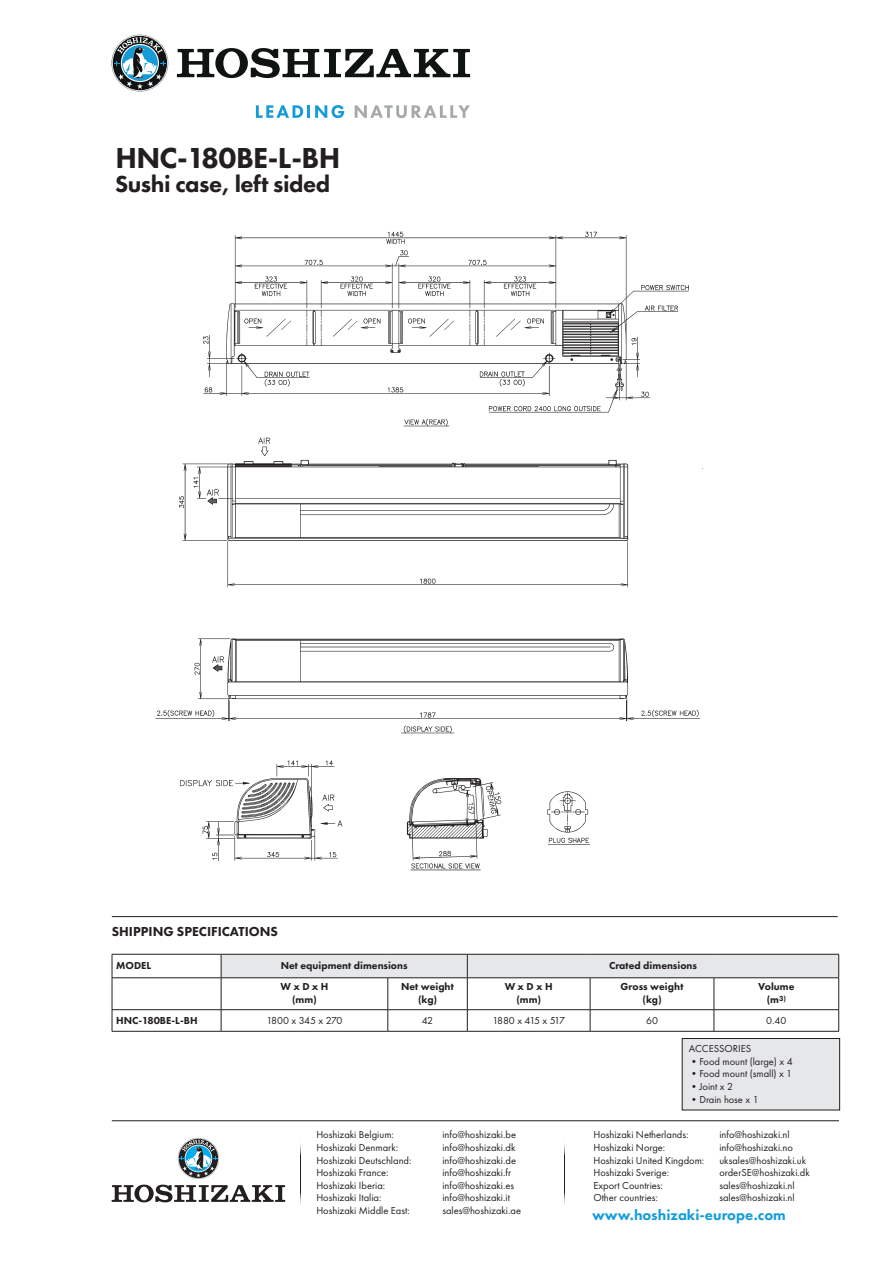
<style>
.page{position:relative;width:893px;height:1263px;background:#fff}
.page>*{position:absolute;margin:0;border:0;box-sizing:border-box;transform-origin:0 0}
.t1{font:800 30px "Futura PT";letter-spacing:-.02em;color:#231f20}
.t2{font:800 24px "Futura PT";letter-spacing:-.02em;color:#231f20}
.t3{font:800 15px "Futura PT";color:#179dd9}
.t4{font:800 13.5px "Futura PT";color:#231f20}
.t5{font:10.5px "Futura PT";color:#231f20}
.t6{font:800 10.5px "Futura PT";color:#231f20}
.t7{font:10.5px "Futura PT";letter-spacing:-.05em;color:#231f20}
.t8{font:10.5px "Futura PT";letter-spacing:-.11em;color:#231f20}
.s1{font-size:7.5px}
</style>
<div class="page">
<hr style="left:112px;top:1120px;width:727px;height:1px;background:#231f20">
<img style="left:300px;top:1143px;width:1px;height:62px">
<img style="left:564px;top:1143px;width:1px;height:62px">
<hr style="left:112px;top:916px;width:726px;height:1px;background:#231f20">
<svg style="left:256px;top:105px;width:88px;height:13px"></svg>
<svg style="left:355px;top:105px;width:115px;height:13px"></svg>
<svg style="left:112px;top:35px;width:56px;height:56px"></svg>
<svg style="left:177px;top:48px;width:293px;height:30px"></svg>
<hr style="left:112px;top:954px;width:109px;height:1px;background:#231f20">
<svg style="left:112px;top:954px;width:1px;height:23px"></svg>
<div style="left:221px;top:954px;width:618px;height:23px;background:#e6e7e9"></div>
<hr style="left:112px;top:977px;width:109px;height:1px;background:#231f20">
<hr style="left:112px;top:978px;width:1px;height:31px;background:#231f20">
<hr style="left:221px;top:977px;width:167px;height:1px;background:#231f20">
<hr style="left:221px;top:978px;width:1px;height:31px;background:#231f20">
<hr style="left:388px;top:977px;width:79px;height:1px;background:#231f20">
<hr style="left:388px;top:978px;width:1px;height:31px;background:#231f20">
<hr style="left:467px;top:977px;width:123px;height:1px;background:#231f20">
<hr style="left:467px;top:978px;width:1px;height:31px;background:#231f20">
<hr style="left:590px;top:977px;width:124px;height:1px;background:#231f20">
<hr style="left:590px;top:978px;width:1px;height:31px;background:#231f20">
<hr style="left:714px;top:977px;width:125px;height:1px;background:#231f20">
<hr style="left:714px;top:978px;width:1px;height:31px;background:#231f20">
<hr style="left:838px;top:978px;width:1px;height:31px;background:#231f20">
<hr style="left:112px;top:1009px;width:109px;height:1px;background:#231f20">
<svg style="left:112px;top:1010px;width:1px;height:21px"></svg>
<hr style="left:221px;top:1009px;width:167px;height:1px;background:#231f20">
<svg style="left:221px;top:1010px;width:1px;height:21px"></svg>
<hr style="left:388px;top:1009px;width:79px;height:1px;background:#231f20">
<svg style="left:388px;top:1010px;width:1px;height:21px"></svg>
<hr style="left:467px;top:1009px;width:123px;height:1px;background:#231f20">
<svg style="left:467px;top:1010px;width:1px;height:21px"></svg>
<hr style="left:590px;top:1009px;width:124px;height:1px;background:#231f20">
<svg style="left:590px;top:1010px;width:1px;height:21px"></svg>
<hr style="left:714px;top:1009px;width:125px;height:1px;background:#231f20">
<svg style="left:714px;top:1010px;width:1px;height:21px"></svg>
<svg style="left:838px;top:1010px;width:1px;height:21px"></svg>
<hr style="left:112px;top:1031px;width:109px;height:1px;background:#231f20">
<hr style="left:221px;top:1031px;width:167px;height:1px;background:#231f20">
<hr style="left:388px;top:1031px;width:79px;height:1px;background:#231f20">
<hr style="left:467px;top:1031px;width:123px;height:1px;background:#231f20">
<hr style="left:590px;top:1031px;width:124px;height:1px;background:#231f20">
<hr style="left:714px;top:1031px;width:125px;height:1px;background:#231f20">
<svg style="left:112px;top:1138px;width:173px;height:64px"></svg>
<div style="left:682px;top:1038px;width:158px;height:72px;background:#e6e7e9"></div>
<div style="left:682px;top:1038px;width:158px;height:72px;border:1px solid #231f20"></div>
<img style="left:155px;top:437px;width:548px;height:296px">
<div style="left:679px;top:632px;width:36px;height:22px;background:#fff"></div>
<img style="left:180px;top:760px;width:322px;height:111px">
<img style="left:547px;top:791px;width:43px;height:54px">
<img style="left:203px;top:231px;width:486px;height:196px">
<p class="t1" style="left:115px;top:139px;width:227px">HNC-180BE-L-BH</p>
<p class="t2" style="left:115px;top:169px;width:217px">Sushi case, left sided</p>
<p class="t4" style="left:112px;top:923px;width:168px">SHIPPING SPECIFICATIONS</p>
<p class="t6" style="left:116px;top:958px;width:36px">MODEL</p>
<p class="t6" style="left:281px;top:958px;width:128px">Net equipment dimensions</p>
<p class="t6" style="left:609px;top:958px;width:89px">Crated dimensions</p>
<p class="t6" style="left:280px;top:980px;width:50px">W x D x H</p>
<p class="t6" style="left:292px;top:992px;width:26px">(mm)</p>
<p class="t6" style="left:401px;top:980px;width:54px">Net weight</p>
<p class="t6" style="left:418px;top:992px;width:21px">(kg)</p>
<p class="t6" style="left:621px;top:980px;width:64px">Gross weight</p>
<p class="t6" style="left:642px;top:992px;width:21px">(kg)</p>
<p class="t6" style="left:505px;top:980px;width:50px">W x D x H</p>
<p class="t6" style="left:516px;top:992px;width:26px">(mm)</p>
<p class="t6" style="left:758px;top:980px;width:38px">Volume</p>
<p class="t6" style="left:767px;top:992px;width:21px">(m<span class="s1">3)</span></p>
<p class="t6" style="left:116px;top:1014px;width:83px">HNC-180BE-L-BH</p>
<p class="t7" style="left:266px;top:1014px;width:77px">1800 x 345 x 270</p>
<p class="t5" style="left:422px;top:1014px;width:13px">42</p>
<p class="t8" style="left:492px;top:1014px;width:74px">1880 x 415 x 517</p>
<p class="t5" style="left:646px;top:1014px;width:13px">60</p>
<p class="t5" style="left:766px;top:1014px;width:22px">0.40</p>
<p class="t5" style="left:316px;top:1128px;width:79px">Hoshizaki Belgium:</p>
<p class="t5" style="left:442px;top:1128px;width:75px">info@hoshizaki.be</p>
<p class="t5" style="left:316px;top:1141px;width:83px">Hoshizaki Denmark:</p>
<p class="t5" style="left:442px;top:1141px;width:75px">info@hoshizaki.dk</p>
<p class="t5" style="left:316px;top:1154px;width:97px">Hoshizaki Deutschland:</p>
<p class="t5" style="left:442px;top:1154px;width:75px">info@hoshizaki.de</p>
<p class="t5" style="left:316px;top:1166px;width:74px">Hoshizaki France:</p>
<p class="t5" style="left:442px;top:1166px;width:70px">info@hoshizaki.fr</p>
<p class="t5" style="left:316px;top:1179px;width:70px">Hoshizaki Iberia:</p>
<p class="t5" style="left:442px;top:1179px;width:73px">info@hoshizaki.es</p>
<p class="t5" style="left:316px;top:1191px;width:67px">Hoshizaki Italia:</p>
<p class="t5" style="left:442px;top:1191px;width:69px">info@hoshizaki.it</p>
<p class="t5" style="left:316px;top:1204px;width:95px">Hoshizaki Middle East:</p>
<p class="t5" style="left:442px;top:1204px;width:80px">sales@hoshizaki.ae</p>
<p class="t5" style="left:689px;top:1042px;width:64px">ACCESSORIES</p>
<p class="t5" style="left:689px;top:1055px;width:105px">•Food mount (large) x 4</p>
<p class="t5" style="left:689px;top:1068px;width:105px">•Food mount (small) x 1</p>
<p class="t5" style="left:689px;top:1080px;width:46px">•Joint x 2</p>
<p class="t5" style="left:689px;top:1093px;width:71px">•Drain hose x 1</p>
<p class="t5" style="left:593px;top:1128px;width:97px">Hoshizaki Netherlands:</p>
<p class="t5" style="left:719px;top:1128px;width:72px">info@hoshizaki.nl</p>
<p class="t5" style="left:593px;top:1141px;width:73px">Hoshizaki Norge:</p>
<p class="t5" style="left:719px;top:1141px;width:75px">info@hoshizaki.no</p>
<p class="t5" style="left:593px;top:1154px;width:112px">Hoshizaki United Kingdom:</p>
<p class="t5" style="left:719px;top:1154px;width:88px">uksales@hoshizaki.uk</p>
<p class="t5" style="left:593px;top:1166px;width:77px">Hoshizaki Sverige:</p>
<p class="t5" style="left:719px;top:1166px;width:92px">orderSE@hoshizaki.dk</p>
<p class="t5" style="left:593px;top:1179px;width:71px">Export Countries:</p>
<p class="t5" style="left:719px;top:1179px;width:77px">sales@hoshizaki.nl</p>
<p class="t5" style="left:593px;top:1191px;width:66px">Other countries:</p>
<p class="t5" style="left:719px;top:1191px;width:77px">sales@hoshizaki.nl</p>
<p class="t3" style="left:592px;top:1206px;width:195px">www.hoshizaki-europe.com</p>
</div>
